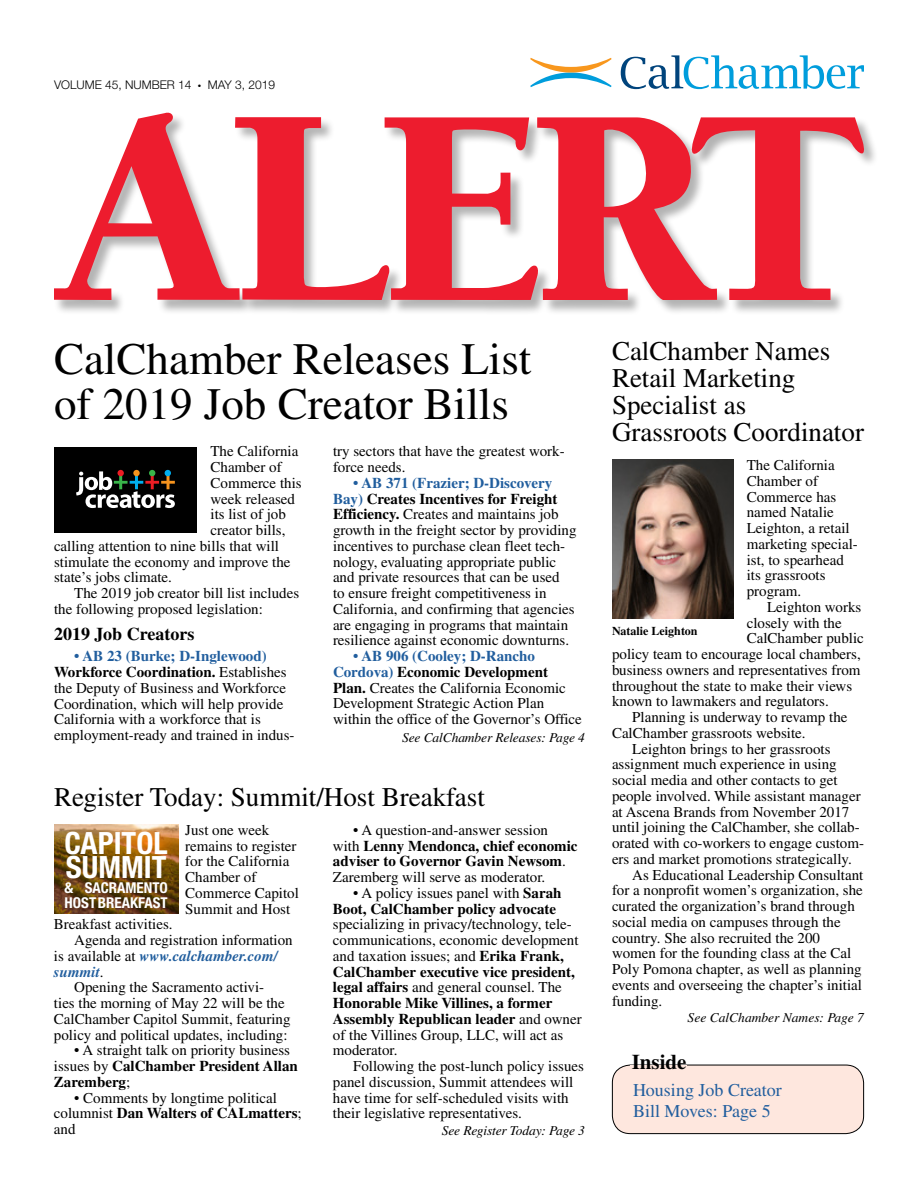
<style>
.page{position:relative;width:918px;height:1188px;background:#fff}
.page>*{position:absolute;margin:0;border:0;box-sizing:border-box;transform-origin:0 0}
._30_30_head{font:45px/45px "Times";color:#000}
.t1{font:700 condensed 30.75px/24.3px "Helvetica Neue LT Std";color:#fff}
._18_18_head{font:27px/27px "Times";color:#000}
.t2{font:700 21px "Times";color:#000}
.t3{font:18px/21.6px "Times";color:#215e9e}
.subhead{font:700 18px "Times";color:#000}
.Body{font:15px/15.8px "Times";color:#000}
.Bold_to{font:15px/15.8px "Times";color:#000}
.Body-First{font:15px/15.8px "Times";color:#000}
.t4{font:700 condensed 15px/14.5px "Helvetica Neue LT Std";color:#fff}
.Body-First-2{font:italic 13.5px "Times";letter-spacing:-.01em;color:#000}
.t5{font:300 12px "Helvetica Neue LT Std";color:#000}
.t6{font:700 12px "Times";color:#000}
.s1{font-weight:700;color:#215e9e}
.s2{font-weight:700}
.s3{font-weight:700;font-style:italic;color:#215e9e}
</style>
<div class="page">
<svg style="left:530px;top:58px;width:82px;height:29px"></svg>
<svg style="left:621px;top:55px;width:243px;height:34px"></svg>
<div style="left:54px;top:113px;width:824px;height:202px;background:#000;opacity:.3"></div>
<svg style="left:54px;top:112px;width:814px;height:188px"></svg>
<div style="left:612px;top:1065px;width:252px;height:69px;background:#fee7de;border-radius:18px"></div>
<div style="left:612px;top:1065px;width:252px;height:69px;border:1px solid #000;border-radius:18px"></div>
<hr style="left:630px;top:1065px;width:57px;height:1px;background:#fee7de">
<div style="left:54px;top:447px;width:143px;height:86px;background:#000"></div>
<svg style="left:76px;top:470px;width:99px;height:38px"></svg>
<img style="left:612px;top:460px;width:121px;height:159px">
<img style="left:54px;top:824px;width:124px;height:89px">
<p class="t5" style="left:54px;top:78px;width:139px">VOLUME 45, NUMBER 14</p>
<p class="t5" style="left:198px;top:78px;width:78px">● MAY 3, 2019</p>
<p class="_30_30_head" style="left:54px;top:336px;width:479px">CalChamber Releases List of 2019 Job Creator Bills</p>
<p class="Body-First" style="left:210px;top:443px;width:89px">The California</p>
<p class="Body-First" style="left:210px;top:459px;width:73px">Chamber of</p>
<p class="Body-First" style="left:210px;top:475px;width:93px">Commerce this</p>
<p class="Body-First" style="left:210px;top:491px;width:86px">week released</p>
<p class="Body-First" style="left:210px;top:506px;width:77px">its list of job</p>
<p class="Body-First" style="left:210px;top:522px;width:76px">creator bills,</p>
<p class="Body-First" style="left:54px;top:538px;width:227px">calling attention to nine bills that will</p>
<p class="Body-First" style="left:54px;top:554px;width:238px">stimulate the economy and improve the</p>
<p class="Body-First" style="left:54px;top:569px;width:119px">state’s jobs climate.</p>
<p class="Body" style="left:54px;top:585px;width:247px;text-indent:20px">The 2019 job creator bill list includes the following proposed legislation:</p>
<p class="subhead" style="left:54px;top:623px;width:142px">2019 Job Creators</p>
<p class="Bold_to" style="left:54px;top:648px;width:242px;text-indent:20px"><span class="s1">• AB 23 (Burke; D-Inglewood)<br></span><span class="s2">Workforce Coordination.</span> Establishes the Deputy of Business and Workforce Coordination, which will help provide California with a workforce that is employment-ready and trained in indus-</p>
<p class="Bold_to" style="left:333px;top:443px;width:233px">try sectors that have the greatest work&shy;force needs.</p>
<p class="Bold_to" style="left:333px;top:475px;width:245px;text-indent:20px"><span class="s1">• AB 371 (Frazier; D-Discovery Bay)</span> <span class="s2">Creates Incentives for Freight Efficiency.</span> Creates and maintains job growth in the freight sector by providing incentives to purchase clean fleet tech&shy;nology, evaluating appropriate public and private resources that can be used<br>to ensure freight competitiveness in California, and confirming that agencies are engaging in programs that maintain resilience against economic downturns.</p>
<p class="Bold_to" style="left:333px;top:648px;width:250px;text-indent:20px"><span class="s1">• AB 906 (Cooley; D-Rancho Cordova)</span> <span class="s2">Economic Development Plan.</span> Creates the California Economic Development Strategic Action Plan within the office of the Governor’s Office</p>
<p class="Body-First-2" style="left:402px;top:730px;width:184px">See CalChamber Releases: Page 4</p>
<p class="_18_18_head" style="left:54px;top:783px;width:432px">Register Today: Summit/Host Breakfast</p>
<p class="Body-First" style="left:185px;top:822px;width:115px">Just one week remains to register for the California<br>Chamber of<br>Commerce Capitol<br>Summit and Host</p>
<p class="Body-First" style="left:54px;top:916px;width:120px">Breakfast activities.</p>
<p class="Body" style="left:54px;top:932px;width:240px;text-indent:20px">Agenda and registration information is available at <span class="s3">www.calchamber.com/ summit</span>.</p>
<p class="Body" style="left:54px;top:979px;width:238px;text-align:center">Opening the Sacramento activi-<br>ties the morning of May 22 will be the CalChamber Capitol Summit, featuring policy and political updates, including:</p>
<p class="Body" style="left:54px;top:1042px;width:245px;text-indent:20px">• A straight talk on priority business issues by <span class="s2">CalChamber President Allan<br>Zaremberg</span>;</p>
<p class="Body" style="left:54px;top:1090px;width:249px;text-indent:20px">• Comments by longtime political columnist <span class="s2">Dan Walters of CALmatters</span>; and</p>
<p class="Body" style="left:333px;top:822px;width:246px;text-indent:20px">• A question-and-answer session with <span class="s2">Lenny Mendonca, chief economic adviser to Governor Gavin Newsom</span>.<br>Zaremberg will serve as moderator.</p>
<p class="Body" style="left:333px;top:885px;width:250px;text-indent:20px">• A policy issues panel with <span class="s2">Sarah Boot, CalChamber policy advocate </span>specializing in privacy/technology, tele&shy;communications, economic development and taxation issues; and <span class="s2">Erika Frank, CalChamber executive vice president, legal affairs</span> and general counsel. The <span class="s2">Honorable Mike Villines, a former Assembly Republican leader</span> and owner of the Villines Group, LLC, will act as moderator.</p>
<p class="Body" style="left:333px;top:1058px;width:253px;text-indent:20px">Following the post-lunch policy issues panel discussion, Summit attendees will have time for self-scheduled visits with their legislative representatives.</p>
<p class="t1" style="left:65px;top:831px;width:105px">CAPITOL<br>SUMMIT</p>
<p class="t4" style="left:65px;top:880px;width:105px">&amp; SACRAMENTO<br>HOST BREAKFAST</p>
<p class="Body-First-2" style="left:442px;top:1123px;width:145px">See Register Today: Page 3</p>
<p class="_18_18_head" style="left:612px;top:337px;width:253px">CalChamber Names<br>Retail Marketing<br>Specialist as<br>Grassroots Coordinator</p>
<p class="Body-First" style="left:747px;top:457px;width:113px">The California<br>Chamber of<br>Commerce has named Natalie<br>Leighton, a retail marketing special&shy;ist, to spearhead its grassroots program.</p>
<p class="Body" style="left:767px;top:599px;width:96px">Leighton works</p>
<p class="Body" style="left:747px;top:615px;width:96px">closely with the</p>
<p class="Body" style="left:747px;top:630px;width:119px">CalChamber public</p>
<p class="Body" style="left:612px;top:646px;width:250px">policy team to encourage local chambers,</p>
<p class="Body" style="left:612px;top:662px;width:250px">business owners and representatives from</p>
<p class="Body" style="left:612px;top:678px;width:242px">throughout the state to make their views</p>
<p class="Body" style="left:612px;top:693px;width:218px">known to lawmakers and regulators.</p>
<p class="Body" style="left:612px;top:709px;width:237px;text-indent:20px">Planning is underway to revamp the<br>CalChamber grassroots website.</p>
<p class="Body" style="left:612px;top:741px;width:253px;text-indent:20px">Leighton brings to her grassroots assignment much experience in using social media and other contacts to get people involved. While assistant manager at Ascena Brands from November 2017 until joining the CalChamber, she collab&shy;orated with co-workers to engage custom&shy;ers and market promotions strategically.</p>
<p class="Body" style="left:612px;top:867px;width:253px;text-indent:20px">As Educational Leadership Consultant for a nonprofit women’s organization, she curated the organization’s brand through social media on campuses through the country. She also recruited the 200 women for the founding class at the Cal Poly Pomona chapter, as well as planning events and overseeing the chapter’s initial funding.</p>
<p class="t6" style="left:612px;top:624px;width:87px">Natalie Leighton</p>
<p class="Body-First-2" style="left:688px;top:1010px;width:178px">See CalChamber Names: Page 7</p>
<p class="t2" style="left:632px;top:1049px;width:56px">Inside</p>
<p class="t3" style="left:633px;top:1079px;width:150px">Housing Job Creator<br>Bill Moves: Page 5</p>
</div>
